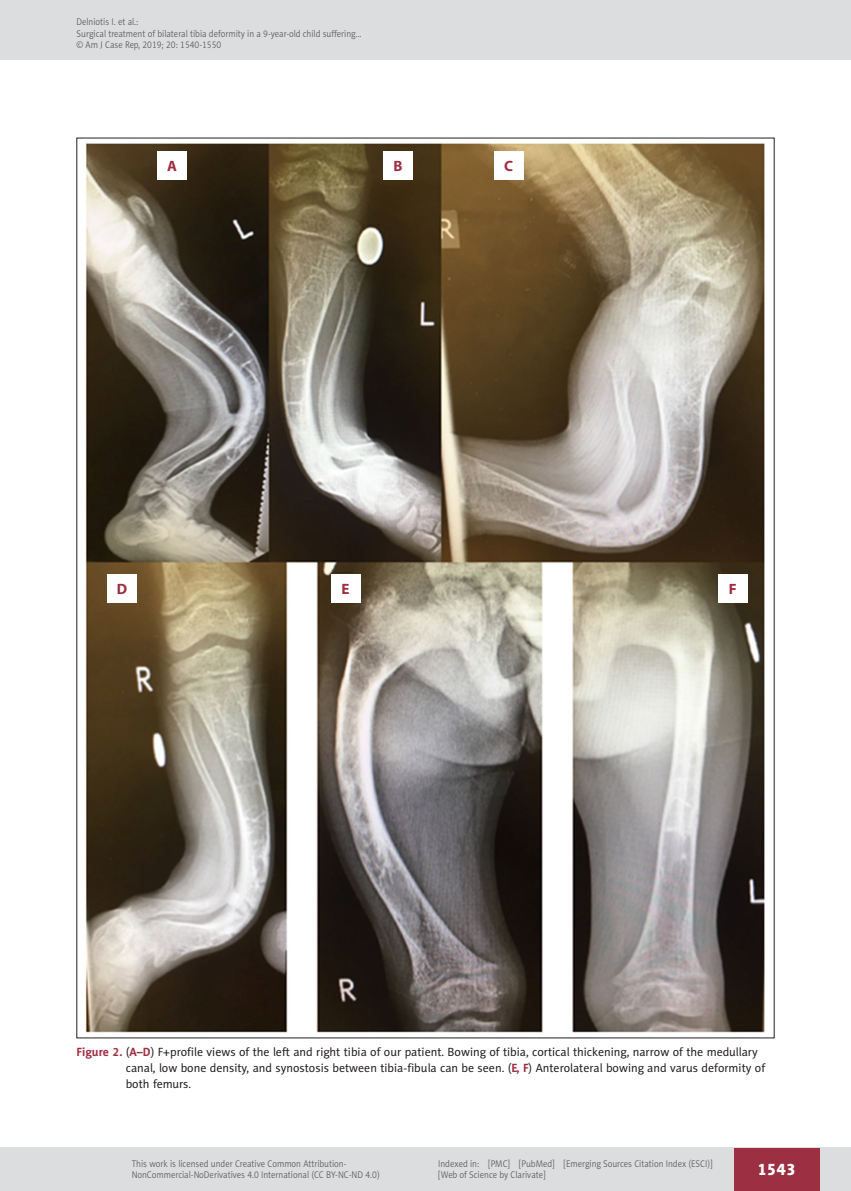
<style>
.page{position:relative;width:851px;height:1191px;background:#fff}
.page>*{position:absolute;margin:0;border:0;box-sizing:border-box;transform-origin:0 0}
.t1{font:16.5px "Naomi Sans EFN Heavy";color:#fff}
.t2{font:700 15px "Myriad Pro";color:#9d2f42}
.AJCR_Rycina_tytul{font:12px/15.8px "Naomi Sans EFN";color:#231f20}
.t3{font:9.75px/11.2px "Naomi Sans EFN Light";color:#57585a;scale:.9 1}
.s1{font-weight:700;color:#9d2f42}
</style>
<div class="page">
<img style="left:85px;top:143px;width:680px;height:890px">
<div style="left:157px;top:151px;width:30px;height:28px;background:#fff"></div>
<div style="left:107px;top:574px;width:30px;height:28px;background:#fff"></div>
<div style="left:331px;top:574px;width:29px;height:28px;background:#fff"></div>
<div style="left:718px;top:574px;width:29px;height:28px;background:#fff"></div>
<div style="left:383px;top:151px;width:29px;height:28px;background:#fff"></div>
<div style="left:494px;top:151px;width:29px;height:28px;background:#fff"></div>
<div style="left:0;top:1148px;width:850px;height:43px;background:#dcdddf"></div>
<div style="left:733px;top:1147px;width:86px;height:43px;background:#9d2f42"></div>
<div style="left:0;top:0;width:850px;height:60px;background:#dcdddf"></div>
<p class="t3" style="left:77px;top:16px;width:318px">Delniotis I. et al.:<br>Surgical treatment of bilateral tibia deformity in a 9-year-old child suffering… © Am J Case Rep, 2019; 20: 1540-1550</p>
<p class="t2" style="left:167px;top:156px;width:11px">A</p>
<p class="t2" style="left:393px;top:156px;width:11px">B</p>
<p class="t2" style="left:504px;top:156px;width:10px">C</p>
<p class="t2" style="left:117px;top:579px;width:12px">D</p>
<p class="t2" style="left:341px;top:579px;width:10px">E</p>
<p class="t2" style="left:728px;top:579px;width:9px">F</p>
<p class="AJCR_Rycina_tytul" style="left:126px;top:1044px;width:640px;text-indent:-49px"><span class="s1">Figure 2.</span> (<span class="s1">A–D</span>) F+profile views of the left and right tibia of our patient. Bowing of tibia, cortical thickening, narrow of the medullary canal, low bone density, and synostosis between tibia-fibula can be seen. (<span class="s1">E, F</span>) Anterolateral bowing and varus deformity of both femurs.</p>
<p class="t3" style="left:132px;top:1158px;width:277px">This work is licensed under Creative Common Attribution-<br>NonCommercial-NoDerivatives 4.0 International (CC BY-NC-ND 4.0)</p>
<p class="t3" style="left:438px;top:1158px;width:306px">Indexed in: [PMC] [PubMed] [Emerging Sources Citation Index (ESCI)] [Web of Science by Clarivate]</p>
<h1 class="t1" style="left:757px;top:1159px;width:40px">1543</h1>
</div>
